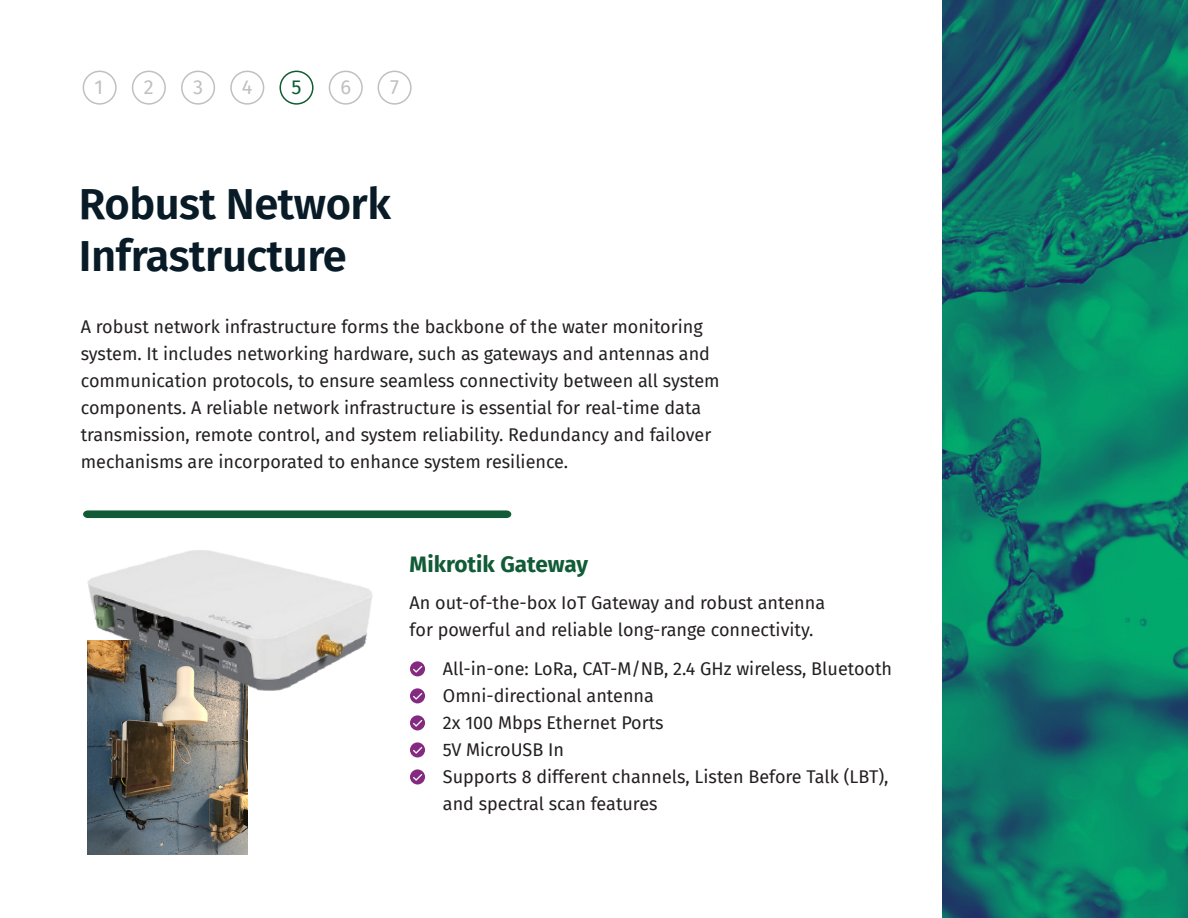
<style>
.page{position:relative;width:1188px;height:918px;background:#fff}
.page>*{position:absolute;margin:0;border:0;box-sizing:border-box;transform-origin:0 0}
.t1{font:600 43.5px/52.5px "Fira Sans";letter-spacing:-.01em;color:#081b26}
.t2{font:700 22.5px "Fira Sans";color:#115b36}
.t3{font:20.1px "Fira Sans";color:#c0c0c0}
.t4{font:20.1px "Fira Sans";color:#115b36}
.t5{font:18px/27px "Fira Sans";color:#231f20}
</style>
<div class="page">
<img style="left:942px;top:0;width:246px;height:918px">
<div style="left:83px;top:71px;width:34px;height:34px;border:2px solid #c0c0c0;border-radius:50%"></div>
<div style="left:132px;top:71px;width:34px;height:34px;border:2px solid #c0c0c0;border-radius:50%"></div>
<div style="left:181px;top:71px;width:34px;height:34px;border:2px solid #c0c0c0;border-radius:50%"></div>
<div style="left:230px;top:71px;width:34px;height:34px;border:2px solid #c0c0c0;border-radius:50%"></div>
<div style="left:279px;top:71px;width:35px;height:34px;border:2px solid #115b36;border-radius:50%"></div>
<div style="left:329px;top:71px;width:34px;height:34px;border:2px solid #c0c0c0;border-radius:50%"></div>
<div style="left:378px;top:71px;width:34px;height:34px;border:2px solid #c0c0c0;border-radius:50%"></div>
<svg style="left:83px;top:510px;width:428px;height:8px"></svg>
<div style="left:410px;top:661px;width:15px;height:15px;background:#842a80;border-radius:50%"></div>
<svg style="left:413px;top:666px;width:9px;height:7px"></svg>
<div style="left:410px;top:688px;width:15px;height:15px;background:#842a80;border-radius:50%"></div>
<svg style="left:413px;top:693px;width:9px;height:7px"></svg>
<div style="left:410px;top:715px;width:15px;height:15px;background:#842a80;border-radius:50%"></div>
<svg style="left:413px;top:720px;width:9px;height:7px"></svg>
<div style="left:410px;top:742px;width:15px;height:15px;background:#842a80;border-radius:50%"></div>
<svg style="left:413px;top:747px;width:9px;height:7px"></svg>
<div style="left:410px;top:769px;width:15px;height:15px;background:#842a80;border-radius:50%"></div>
<svg style="left:413px;top:774px;width:9px;height:7px"></svg>
<img style="left:87px;top:691px;width:161px;height:163px">
<img style="left:87px;top:550px;width:286px;height:141px">
<p class="t3" style="left:95px;top:72px;width:10px">1</p>
<p class="t3" style="left:144px;top:72px;width:11px">2</p>
<p class="t3" style="left:193px;top:72px;width:12px">3</p>
<p class="t3" style="left:242px;top:72px;width:12px">4</p>
<p class="t4" style="left:291px;top:72px;width:12px">5</p>
<p class="t3" style="left:340px;top:72px;width:12px">6</p>
<p class="t3" style="left:390px;top:72px;width:10px">7</p>
<h1 class="t1" style="left:79px;top:175px;width:314px">Robust Network<br>Infrastructure</h1>
<p class="t5" style="left:81px;top:312px;width:640px">A robust network infrastructure forms the backbone of the water monitoring system. It includes networking hardware, such as gateways and antennas and communication protocols, to ensure seamless connectivity between all system components. A reliable network infrastructure is essential for real-time data transmission, remote control, and system reliability. Redundancy and failover mechanisms are incorporated to enhance system resilience.</p>
<p class="t2" style="left:410px;top:545px;width:180px">Mikrotik Gateway</p>
<p class="t5" style="left:410px;top:588px;width:417px">An out-of-the-box IoT Gateway and robust antenna for powerful and reliable long-range connectivity.</p>
<p class="t5" style="left:443px;top:655px;width:451px">All-in-one: LoRa, CAT-M/NB, 2.4 GHz wireless, Bluetooth Omni-directional antenna<br>2x 100 Mbps Ethernet Ports<br>5V MicroUSB In<br>Supports 8 different channels, Listen Before Talk (LBT), and spectral scan features</p>
</div>
